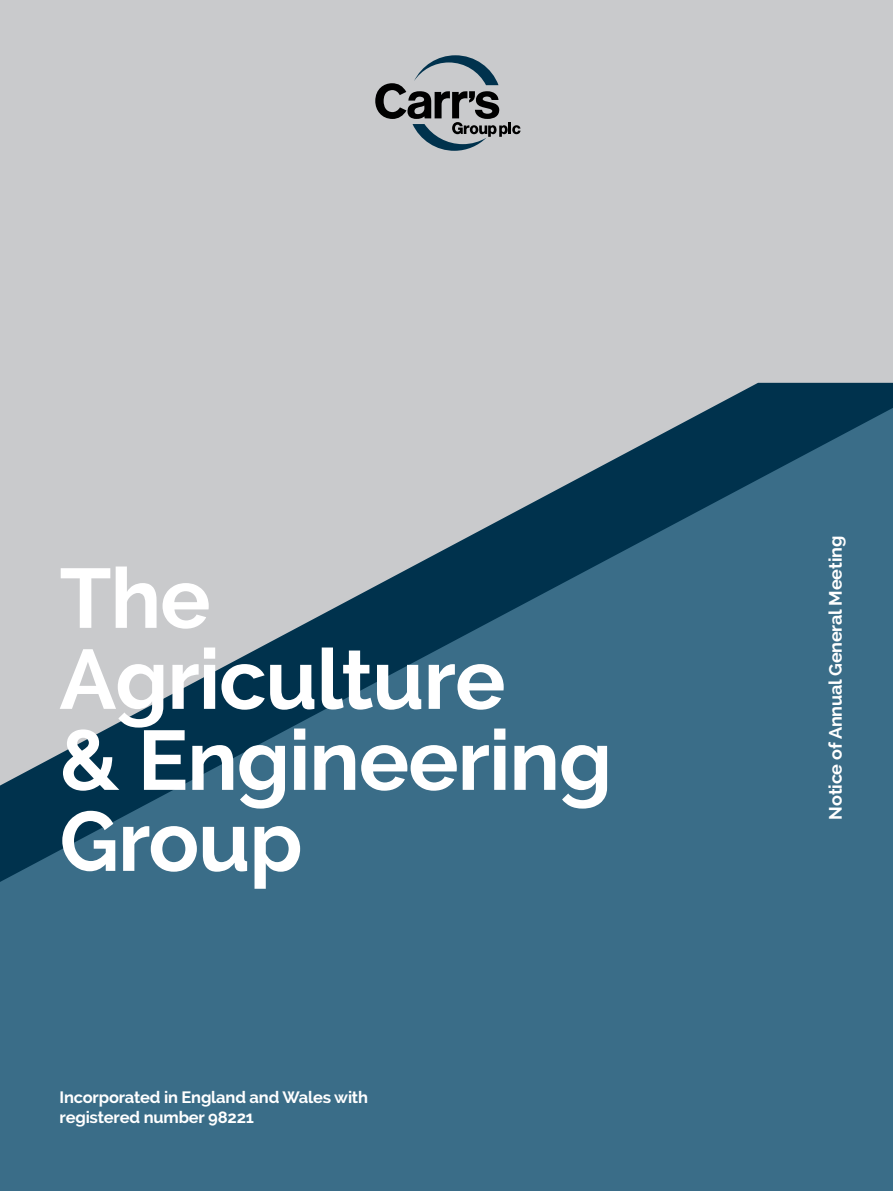
<style>
.page{position:relative;width:893px;height:1191px;background:#fff}
.page>*{position:absolute;margin:0;border:0;box-sizing:border-box;transform-origin:0 0}
.t1{font:700 84px/81px "Raleway";letter-spacing:-.01em;color:#fff}
.t2{font:700 18px "Raleway";letter-spacing:-.01em;color:#fff}
.t3{font:700 16.5px/19.5px "Raleway";letter-spacing:-.01em;color:#fff}
</style>
<div class="page">
<div style="left:0;top:0;width:893px;height:383px;background:#c9cacc"></div>
<div style="left:0;top:882px;width:893px;height:309px;background:#3a6d88"></div>
<svg style="left:375px;top:55px;width:145px;height:96px;background:#959a9e"></svg>
<svg style="left:0;top:383px;width:893px;height:499px;background:#608194"></svg>
<h1 class="t1" style="left:60px;top:558px;width:554px">The<br>Agriculture<br>&amp; Engineering<br>Group</h1>
<p class="t3" style="left:60px;top:1087px;width:310px">Incorporated in England and Wales with registered number 98221</p>
<p class="t2" style="left:825px;top:819px;width:285px;rotate:-90deg">Notice of Annual General Meeting</p>
</div>
